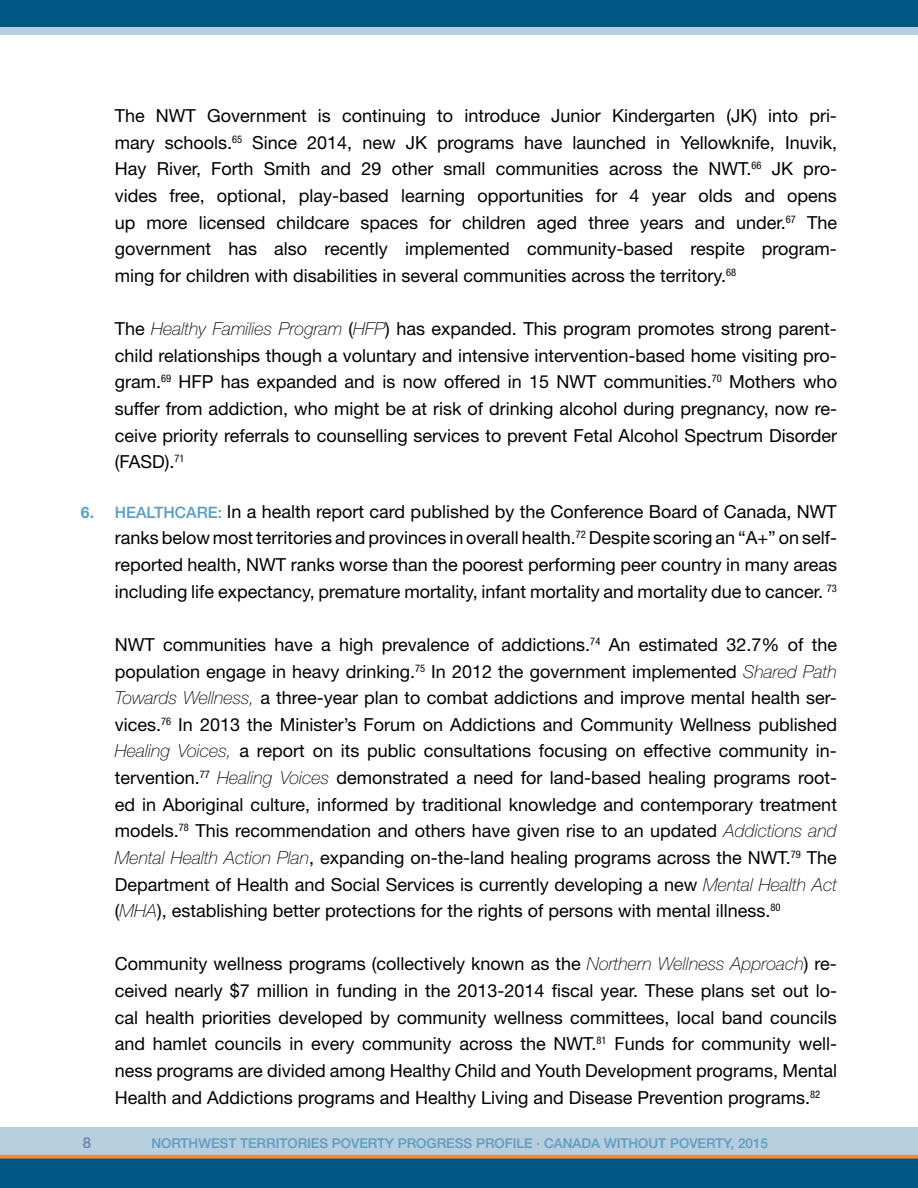
<style>
.page{position:relative;width:918px;height:1188px;background:#fff}
.page>*{position:absolute;margin:0;border:0;box-sizing:border-box;transform-origin:0 0}
.t1{font:18px/26.5px "Helvetica Neue";color:#000;text-align:justify}
.t2{font:500 15px "Helvetica Neue";color:#6785a8}
.t3{font:500 13.5px "Helvetica Neue";color:#5b9dbf}
.s1{font-weight:100;font-style:italic}
.s2{font-weight:700;font-size:15.75px;color:#5b9dbf}
.s3{font-weight:500;font-size:15.75px;color:#5b9dbf}
</style>
<div class="page">
<div style="left:0;top:1128px;width:918px;height:35px;background:#b7cedf"></div>
<div style="left:0;top:5px;width:918px;height:30px;background:#b7cedf"></div>
<div style="left:0;top:1155px;width:918px;height:33px;background:#005783"></div>
<div style="left:0;top:0;width:918px;height:27px;background:#005783"></div>
<svg style="left:0;top:1155px;width:918px;height:4px;background:#db833a"></svg>
<p class="t1" style="left:115px;top:102px;width:724px">The NWT Government is continuing to introduce Junior Kindergarten (JK) into pri&shy;mary schools.<sup>65</sup> Since 2014, new JK programs have launched in Yellowknife, Inuvik, Hay River, Forth Smith and 29 other small communities across the NWT.<sup>66</sup> JK pro&shy;vides free, optional, play-based learning opportunities for 4 year olds and opens up more licensed childcare spaces for children aged three years and under.<sup>67</sup> The government has also recently implemented community-based respite program&shy;ming for children with disabilities in several communities across the territory.<sup>68</sup></p>
<p class="t1" style="left:115px;top:315px;width:724px">The <span class="s1">Healthy Families Program</span> (<span class="s1">HFP</span>) has expanded. This program promotes strong parent&shy;child relationships though a voluntary and intensive intervention-based home visiting pro&shy;gram.<sup>69</sup> HFP has expanded and is now offered in 15 NWT communities.<sup>70</sup> Mothers who suffer from addiction, who might be at risk of drinking alcohol during pregnancy, now re&shy;ceive priority referrals to counselling services to prevent Fetal Alcohol Spectrum Disorder (FASD).<sup>71</sup></p>
<p class="t1" style="left:115px;top:498px;width:724px;text-indent:-34px"><span class="s2">6.</span> <span class="s3">HEALTHCARE:</span> In a health report card published by the Conference Board of Canada, NWT ranks below most territories and provinces in overall health.<sup>72</sup> Despite scoring an “A+” on self&shy;reported health, NWT ranks worse than the poorest performing peer country in many areas including life expectancy, premature mortality, infant mortality and mortality due to cancer. <sup>73</sup></p>
<p class="t1" style="left:115px;top:631px;width:724px">NWT communities have a high prevalence of addictions.<sup>74</sup> An estimated 32.7% of the population engage in heavy drinking.<sup>75</sup> In 2012 the government implemented <span class="s1">Shared Path Towards Wellness,</span> a three-year plan to combat addictions and improve mental health ser&shy;vices.<sup>76</sup> In 2013 the Minister’s Forum on Addictions and Community Wellness published <span class="s1">Healing Voices,</span> a report on its public consultations focusing on effective community in&shy;tervention.<sup>77</sup> <span class="s1">Healing Voices</span> demonstrated a need for land-based healing programs root&shy;ed in Aboriginal culture, informed by traditional knowledge and contemporary treatment models.<sup>78</sup> This recommendation and others have given rise to an updated <span class="s1">Addictions and Mental Health Action Plan</span>, expanding on-the-land healing programs across the NWT.<sup>79</sup> The Department of Health and Social Services is currently developing a new <span class="s1">Mental Health Act </span>(<span class="s1">MHA</span>), establishing better protections for the rights of persons with mental illness.<sup>80</sup></p>
<p class="t1" style="left:115px;top:950px;width:724px">Community wellness programs (collectively known as the <span class="s1">Northern Wellness Approach</span>) re&shy;ceived nearly $7 million in funding in the 2013-2014 fiscal year. These plans set out lo&shy;cal health priorities developed by community wellness committees, local band councils and hamlet councils in every community across the NWT.<sup>81</sup> Funds for community well&shy;ness programs are divided among Healthy Child and Youth Development programs, Mental Health and Addictions programs and Healthy Living and Disease Prevention programs.<sup>82</sup></p>
<p class="t2" style="left:83px;top:1134px;width:10px">8</p>
<p class="t3" style="left:151px;top:1135px;width:618px">NORTHWEST TERRITORIES POVERTY PROGRESS PROFILE · CANADA WITHOUT POVERTY, 2015</p>
</div>
